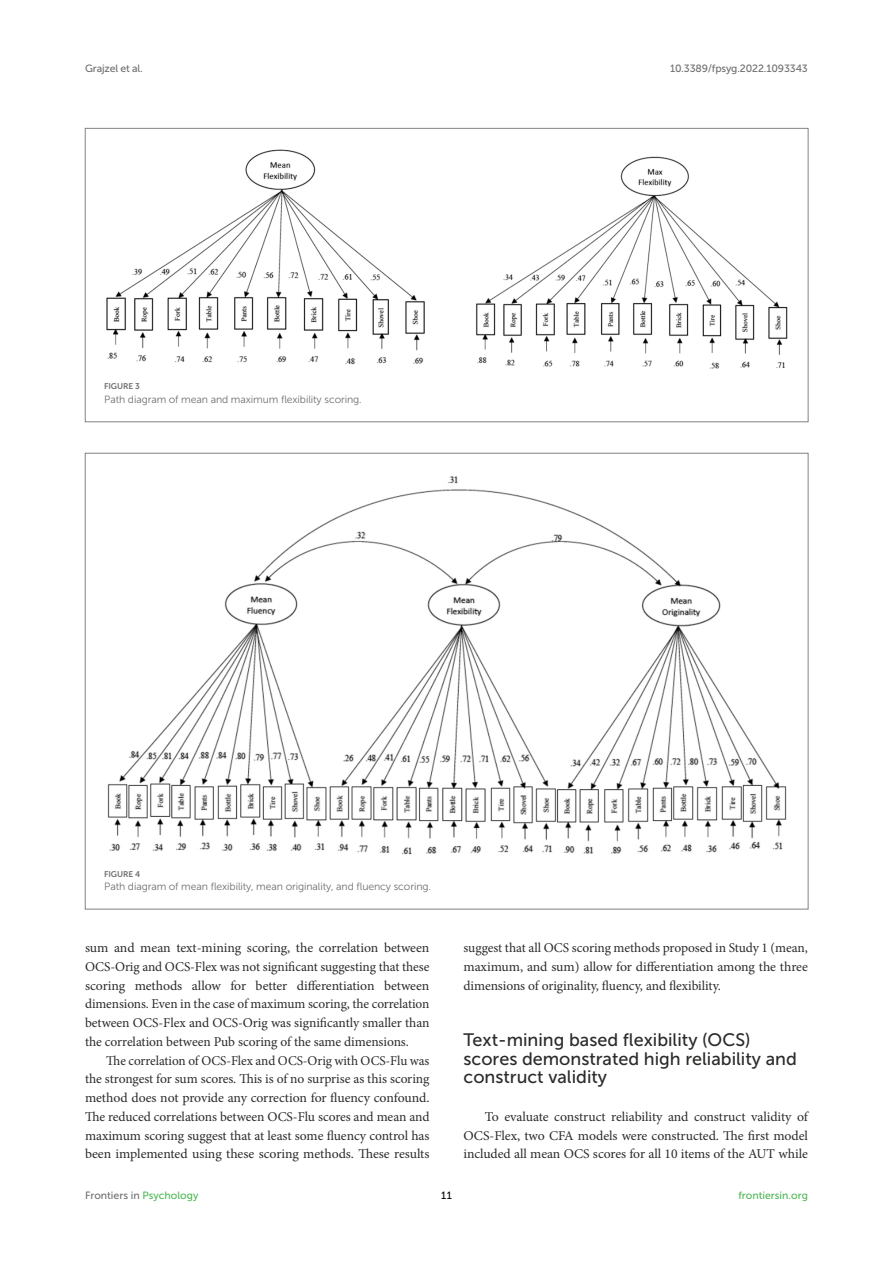
<style>
.page{position:relative;width:893px;height:1263px;background:#fff}
.page>*{position:absolute;margin:0;border:0;box-sizing:border-box;transform-origin:0 0}
.HEAD_2{font:18px/18.8px "Museo Sans 500";color:#2b2b2a}
.TEXT{font:13.5px/18.8px "Minion Pro";letter-spacing:-.005em;color:#2b2b2a;text-align:justify}
.TEXT_FLUSH{font:13.5px/18.8px "Minion Pro";letter-spacing:-.005em;color:#2b2b2a;text-align:justify}
.FIG_LEG{font:10.5px "Museo Sans 300";letter-spacing:-.01em;color:#706f70}
.t1{font:10.5px "Museo Sans 500";letter-spacing:-.015em;color:#706f70}
.t2{font:10.5px "Museo Sans 500";color:#4eb855}
.t3{font:10.5px "Museo Sans 500";color:#000}
.FIG_HD{font:8.25px "Museo Sans 700";letter-spacing:-.01em;color:#706f70}
.s1{color:#4eb855}
</style>
<div class="page">
<img style="left:106px;top:149px;width:682px;height:220px">
<img style="left:107px;top:476px;width:680px;height:379px">
<p class="t1" style="left:85px;top:63px;width:59px">Grajzel et al.</p>
<p class="t1" style="left:670px;top:63px;width:139px">10.3389/fpsyg.2022.1093343</p>
<p class="FIG_HD" style="left:104px;top:382px;width:37px">FIGURE 3</p>
<p class="FIG_LEG" style="left:104px;top:394px;width:259px">Path diagram of mean and maximum flexibility scoring.</p>
<p class="FIG_HD" style="left:104px;top:869px;width:37px">FIGURE 4</p>
<p class="FIG_LEG" style="left:104px;top:881px;width:328px">Path diagram of mean flexibility, mean originality, and fluency scoring.</p>
<p class="TEXT" style="left:85px;top:938px;width:346px">sum and mean text-mining scoring, the correlation between OCS-Orig and OCS-Flex was not significant suggesting that these scoring methods allow for better differentiation between dimensions. Even in the case of maximum scoring, the correlation between OCS-Flex and OCS-Orig was significantly smaller than the correlation between Pub scoring of the same dimensions.</p>
<p class="TEXT" style="left:85px;top:1051px;width:346px;text-indent:21px">The correlation of OCS-Flex and OCS-Orig with OCS-Flu was the strongest for sum scores. This is of no surprise as this scoring method does not provide any correction for fluency confound.<br>The reduced correlations between OCS-Flu scores and mean and maximum scoring suggest that at least some fluency control has been implemented using these scoring methods. These results</p>
<p class="TEXT" style="left:463px;top:938px;width:346px">suggest that all OCS scoring methods proposed in Study 1 (mean, maximum, and sum) allow for differentiation among the three dimensions of originality, fluency, and flexibility.</p>
<p class="HEAD_2" style="left:463px;top:1030px;width:335px">Text-mining based flexibility (OCS) scores demonstrated high reliability and construct validity</p>
<p class="TEXT_FLUSH" style="left:463px;top:1107px;width:346px;text-indent:21px">To evaluate construct reliability and construct validity of OCS-Flex, two CFA models were constructed. The first model included all mean OCS scores for all 10 items of the AUT while</p>
<p class="t1" style="left:85px;top:1190px;width:115px">Frontiers in <span class="s1">Psychology</span></p>
<p class="t3" style="left:441px;top:1190px;width:12px">11</p>
<p class="t2" style="left:738px;top:1190px;width:71px">frontiersin.org</p>
</div>
